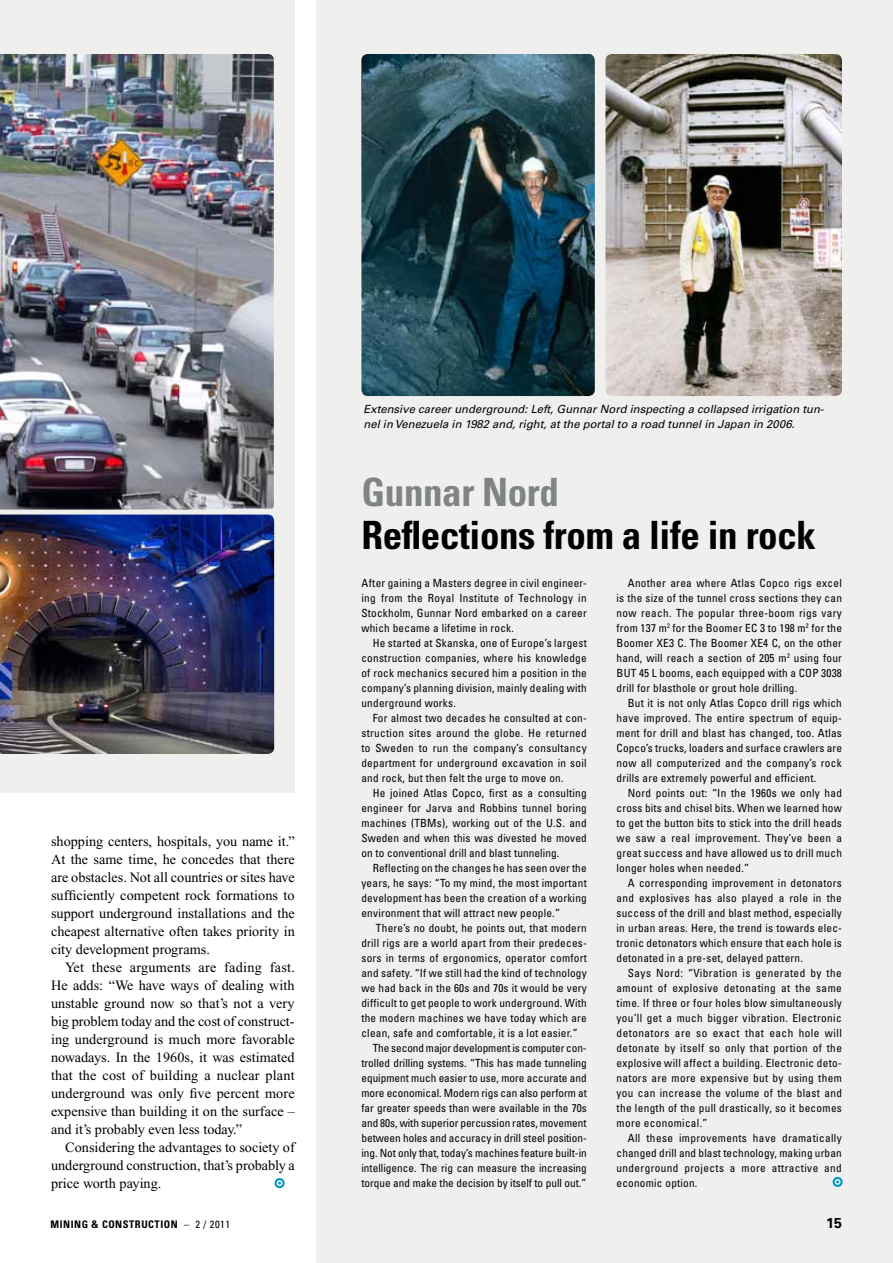
<style>
.page{position:relative;width:893px;height:1263px;background:#fff}
.page>*{position:absolute;margin:0;border:0;box-sizing:border-box;transform-origin:0 0}
.t1{font:700 condensed 39px "Univers";letter-spacing:-.01em;color:#000}
.t2{font:700 condensed 39px "Univers";color:#808486}
.t3{font:14.25px/18px "Times New Roman";color:#000;text-align:justify}
.t4{font:700 14.25px "Univers";color:#000}
.t5{font:condensed 11.25px/15px "Univers";letter-spacing:.02em;color:#000;text-align:justify}
.t6{font:condensed 11.25px "Univers";color:#000}
.t7{font:italic 11.25px/15px "Univers";color:#000}
.t8{font:condensed 11.25px "Univers";letter-spacing:-.005em;color:#000}
.t9{font:condensed 11.25px "Univers";letter-spacing:.04em;color:#000}
.t10{font:700 condensed 10.5px "Univers";letter-spacing:.05em;color:#000}
.s1{font-weight:400}
</style>
<div class="page">
<div style="left:317px;top:0;width:576px;height:1263px;background:#eff0ed"></div>
<div style="left:0;top:0;width:295px;height:792px;background:#eff0ed"></div>
<img style="left:361px;top:54px;width:234px;height:342px">
<img style="left:605px;top:54px;width:237px;height:342px">
<img style="left:0;top:54px;width:274px;height:456px">
<img style="left:0;top:514px;width:274px;height:240px">
<div style="left:833px;top:1177px;width:10px;height:10px;border:2px solid #0097c4;border-radius:50%"></div>
<div style="left:275px;top:1178px;width:10px;height:10px;border:2px solid #0097c4;border-radius:50%"></div>
<p class="t3" style="left:51px;top:832px;width:245px">shopping centers, hospitals, you name it.” At the same time, he concedes that there are obstacles. Not all countries or sites have sufficiently competent rock formations to support underground installations and the cheapest alternative often takes priority in city development programs.</p>
<p class="t3" style="left:51px;top:958px;width:245px;text-indent:14px">Yet these arguments are fading fast.<br>He adds: “We have ways of dealing with unstable ground now so that’s not a very big problem today and the cost of construct&shy;ing underground is much more favorable nowadays. In the 1960s, it was estimated that the cost of building a nuclear plant underground was only five percent more expensive than building it on the surface – and it’s probably even less today.”</p>
<p class="t3" style="left:51px;top:1138px;width:245px;text-indent:14px">Considering the advantages to society of underground construction, that’s probably a price worth paying.</p>
<p class="t7" style="left:364px;top:402px;width:462px">Extensive career underground: Left, Gunnar Nord inspecting a collapsed irrigation tun&shy;nel in Venezuela in 1982 and, right, at the portal to a road tunnel in Japan in 2006.</p>
<h1 class="t2" style="left:361px;top:468px;width:199px">Gunnar Nord</h1>
<h1 class="t1" style="left:361px;top:511px;width:456px">Reflections from a life in rock</h1>
<p class="t5" style="left:361px;top:575px;width:227px">After gaining a Masters degree in civil engineer&shy;ing from the Royal I nstitute of Technology in Stockholm, Gunnar Nord embarked on a career which became a lifetime in rock.</p>
<p class="t5" style="left:361px;top:635px;width:227px;text-indent:11px">H e started at Skanska, one of Europe’s largest construction companies, where his knowledge of rock mechanics secured him a position in the company’s planning division, mainly dealing with underground works.</p>
<p class="t5" style="left:361px;top:710px;width:227px;text-indent:11px">For almost two decades he consulted at con&shy;struction sites around the globe. He returned to Sweden to run the company’s consultancy department for underground excavation in soil and rock, but then felt the urge to move on.</p>
<p class="t5" style="left:361px;top:785px;width:227px;text-indent:11px">He joined Atlas Copco, first as a consulting engineer for Jarva and Robbins tunnel boring machines (TBMs), working out of the U.S. and Sweden and when this was divested he moved on to conventional drill and blast tunneling.</p>
<p class="t5" style="left:361px;top:860px;width:227px;text-indent:11px">Reflecting on the changes he has seen over the years, he says: “To my mind, the most important development has been the creation of a working environment that will attract new people.”</p>
<p class="t5" style="left:376px;top:920px;width:212px">There’s no doubt, he points out, that modern</p>
<p class="t5" style="left:361px;top:935px;width:227px">drill rigs are a world apart from their predeces-</p>
<p class="t5" style="left:361px;top:950px;width:227px">sors in terms of ergonomics, operator comfort</p>
<p class="t5" style="left:361px;top:965px;width:227px">and safety. “If we still had the kind of technology</p>
<p class="t5" style="left:361px;top:980px;width:227px">we had back in the 60s and 70s it would be very</p>
<p class="t5" style="left:361px;top:995px;width:227px">difficult to get people to work underground. With</p>
<p class="t5" style="left:361px;top:1010px;width:227px">the modern machines we have today which are</p>
<p class="t5" style="left:361px;top:1025px;width:218px">clean, safe and comfortable, it is a lot easier.”</p>
<p class="t8" style="left:373px;top:1041px;width:216px">The second major development is computer con-</p>
<p class="t6" style="left:361px;top:1056px;width:227px">trolled drilling systems. “This has made tunneling</p>
<p class="t6" style="left:361px;top:1071px;width:227px">equipment much easier to use, more accurate and</p>
<p class="t6" style="left:361px;top:1086px;width:227px">more economical. Modern rigs can also perform at</p>
<p class="t6" style="left:361px;top:1101px;width:227px">far greater speeds than were available in the 70s</p>
<p class="t6" style="left:361px;top:1116px;width:227px">and 80s, with superior percussion rates, movement</p>
<p class="t6" style="left:361px;top:1131px;width:227px">between holes and accuracy in drill steel position-</p>
<p class="t6" style="left:361px;top:1146px;width:227px">ing. Not only that, today’s machines feature built-in</p>
<p class="t6" style="left:361px;top:1161px;width:227px">intelligence. The rig can measure the increasing</p>
<p class="t6" style="left:361px;top:1176px;width:226px">torque and make the decision by itself to pull out.”</p>
<p class="t5" style="left:617px;top:575px;width:227px;text-indent:11px">Another area where Atlas Copco rigs excel is the size of the tunnel cross sections they can now reach. The popular three-boom rigs vary from 137 m<sup>2</sup> for the Boomer EC 3 to 198 m<sup>2</sup> for the Boomer XE3 C. The Boomer XE4 C, on the other hand, will reach a section of 205 m<sup>2</sup> using four BUT 45 L booms, each equipped with a COP</p>
<p class="t5" style="left:821px;top:665px;width:22px">3038</p>
<p class="t5" style="left:617px;top:680px;width:182px">drill for blasthole or grout hole drilling.</p>
<p class="t5" style="left:628px;top:695px;width:216px">But it is not only Atlas Copco drill rigs which</p>
<p class="t5" style="left:617px;top:710px;width:227px">have improved. The entire spectrum of equip-</p>
<p class="t5" style="left:617px;top:725px;width:227px">ment for drill and blast has changed, too. Atlas</p>
<p class="t5" style="left:617px;top:740px;width:227px">Copco’s trucks, loaders and surface crawlers are</p>
<p class="t5" style="left:617px;top:755px;width:227px">now all computerized and the company’s rock</p>
<p class="t5" style="left:617px;top:770px;width:201px">drills are extremely powerful and efficient.</p>
<p class="t5" style="left:628px;top:785px;width:216px">Nord points out: “I n the 1960s we only had</p>
<p class="t5" style="left:617px;top:800px;width:227px">cross bits and chisel bits. When we learned how</p>
<p class="t5" style="left:617px;top:815px;width:227px">to get the button bits to stick into the drill heads</p>
<p class="t5" style="left:617px;top:830px;width:227px">we saw a real improvement. They’ve been a</p>
<p class="t5" style="left:617px;top:845px;width:227px">great success and have allowed us to drill much</p>
<p class="t5" style="left:617px;top:860px;width:134px">longer holes when needed.”</p>
<p class="t5" style="left:628px;top:875px;width:215px">A corresponding improvement in detonators</p>
<p class="t5" style="left:617px;top:890px;width:227px">and explosives has also played a role in the</p>
<p class="t5" style="left:617px;top:905px;width:227px">success of the drill and blast method, especially</p>
<p class="t5" style="left:617px;top:920px;width:227px">in urban areas. Here, the trend is towards elec-</p>
<p class="t5" style="left:617px;top:935px;width:227px">tronic detonators which ensure that each hole is</p>
<p class="t5" style="left:617px;top:950px;width:188px">detonated in a pre-set, delayed pattern.</p>
<p class="t9" style="left:628px;top:966px;width:216px">Says Nord: “Vibration is generated by the</p>
<p class="t5" style="left:617px;top:980px;width:227px">amount of explosive detonating at the same</p>
<p class="t5" style="left:617px;top:995px;width:227px">time. If three or four holes blow simultaneously</p>
<p class="t5" style="left:617px;top:1010px;width:227px">you’ll get a much bigger vibration. Electronic</p>
<p class="t5" style="left:617px;top:1025px;width:227px">detonators are so exact that each hole will</p>
<p class="t5" style="left:617px;top:1040px;width:227px">detonate by itself so only that portion of the</p>
<p class="t5" style="left:617px;top:1055px;width:227px">explosive will affect a building. Electronic deto-</p>
<p class="t5" style="left:617px;top:1070px;width:227px">nators are more expensive but by using them</p>
<p class="t5" style="left:617px;top:1085px;width:227px">you can increase the volume of the blast and</p>
<p class="t5" style="left:617px;top:1100px;width:227px">the length of the pull drastically, so it becomes</p>
<p class="t5" style="left:617px;top:1115px;width:93px">more economical.”</p>
<p class="t5" style="left:628px;top:1130px;width:215px">All these improvements have dramatically</p>
<p class="t5" style="left:617px;top:1145px;width:227px">changed drill and blast technology, making urban</p>
<p class="t5" style="left:617px;top:1160px;width:227px">underground projects a more attractive and</p>
<p class="t5" style="left:617px;top:1175px;width:82px">economic option.</p>
<p class="t10" style="left:51px;top:1218px;width:181px">Mining &amp; Construction <span class="s1">– 2 / 2011</span></p>
<p class="t4" style="left:826px;top:1215px;width:17px">15</p>
</div>
